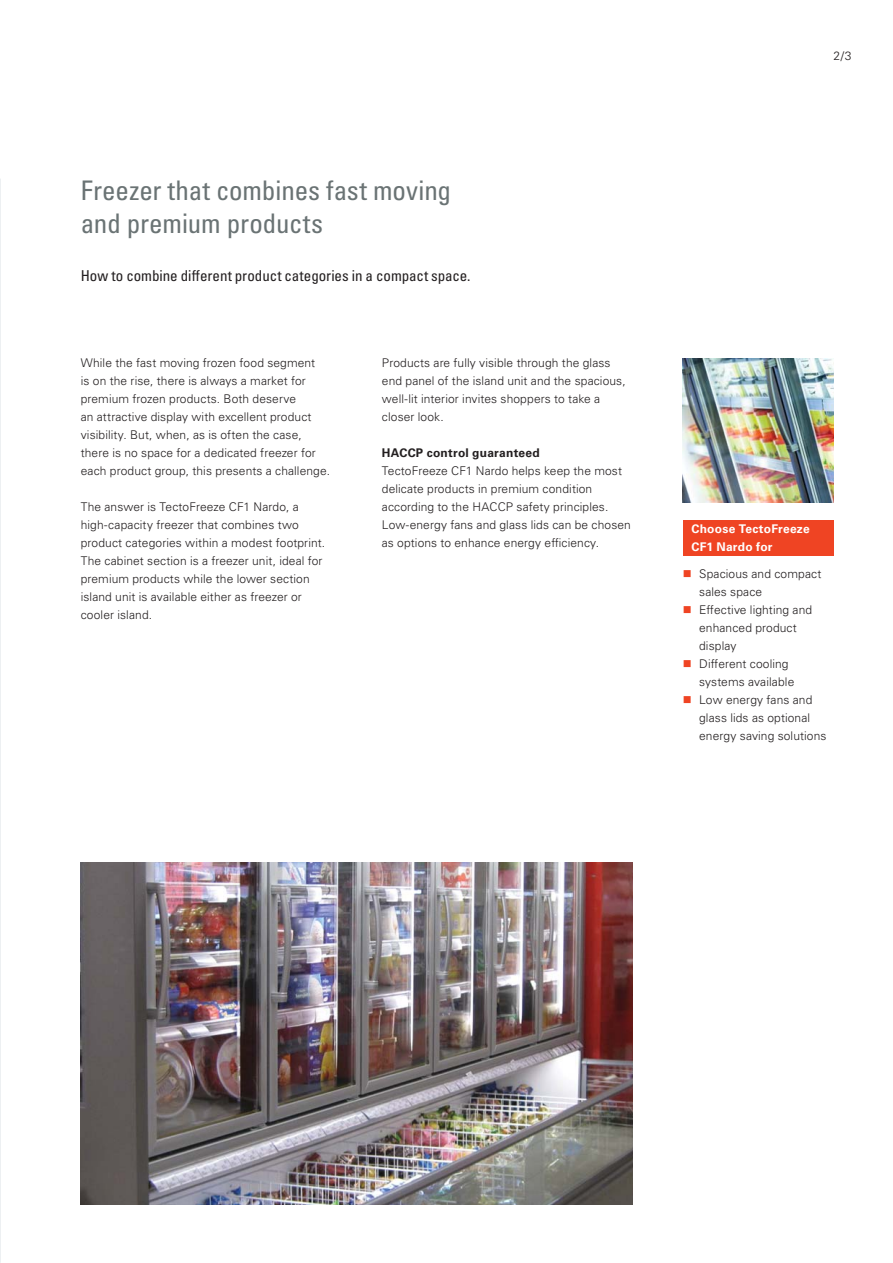
<style>
.page{position:relative;width:893px;height:1263px;background:#fff}
.page>*{position:absolute;margin:0;border:0;box-sizing:border-box;transform-origin:0 0}
.t1{font:condensed 27px/33px "Univers LTCYR 57";color:#6a7374}
.t2{font:condensed 15px "Univers LTCYR 57";letter-spacing:-.005em;color:#231f20}
.t3{font:300 12px/18px "Univers LTCYR 45";letter-spacing:.01em;color:#231f20}
.t4{font:700 12px/18px "Univers LTCYR 65";letter-spacing:.02em;color:#fff}
.t5{font:700 12px "Univers LTCYR 65";letter-spacing:.02em;color:#231f20}
.s1{color:#ef4423}
</style>
<div class="page">
<img style="left:81px;top:863px;width:552px;height:342px">
<img style="left:683px;top:359px;width:150px;height:144px">
<div style="left:683px;top:520px;width:150px;height:36px;background:#ef4423"></div>
<h1 class="t1" style="left:81px;top:175px;width:372px">Freezer that combines fast moving and premium products</h1>
<p class="t2" style="left:81px;top:268px;width:391px">How to combine different product categories in a compact space.</p>
<p class="t3" style="left:81px;top:355px;width:251px">While the fast moving frozen food segment<br>is on the rise, there is always a market for premium frozen products. Both deserve<br>an attractive display with excellent product visibility. But, when, as is often the case, there is no space for a dedicated freezer for each product group, this presents a challenge.</p>
<p class="t3" style="left:81px;top:499px;width:246px">The answer is TectoFreeze CF1 Nardo, a high-capacity freezer that combines two product categories within a modest footprint.<br>The cabinet section is a freezer unit, ideal for premium products while the lower section island unit is available either as freezer or cooler island.</p>
<p class="t3" style="left:382px;top:355px;width:245px">Products are fully visible through the glass end panel of the island unit and the spacious, well-lit interior invites shoppers to take a closer look.</p>
<p class="t5" style="left:382px;top:449px;width:159px">HACCP control guaranteed</p>
<p class="t3" style="left:382px;top:463px;width:250px">TectoFreeze CF1 Nardo helps keep the most delicate products in premium condition according to the HACCP safety principles.<br>Low-energy fans and glass lids can be chosen as options to enhance energy efficiency.</p>
<p class="t3" style="left:833px;top:48px;width:19px">2/3</p>
<p class="t4" style="left:691px;top:522px;width:120px">Choose TectoFreeze<br>CF1 Nardo for</p>
<p class="t3" style="left:699px;top:566px;width:124px;text-indent:-16px"><span class="s1">■</span> Spacious and compact sales space</p>
<p class="t3" style="left:699px;top:602px;width:114px;text-indent:-16px"><span class="s1">■</span> Effective lighting and enhanced product display</p>
<p class="t3" style="left:699px;top:656px;width:97px;text-indent:-16px"><span class="s1">■</span> Different cooling systems available</p>
<p class="t3" style="left:699px;top:692px;width:129px;text-indent:-16px"><span class="s1">■</span> Low energy fans and glass lids as optional energy saving solutions</p>
</div>
